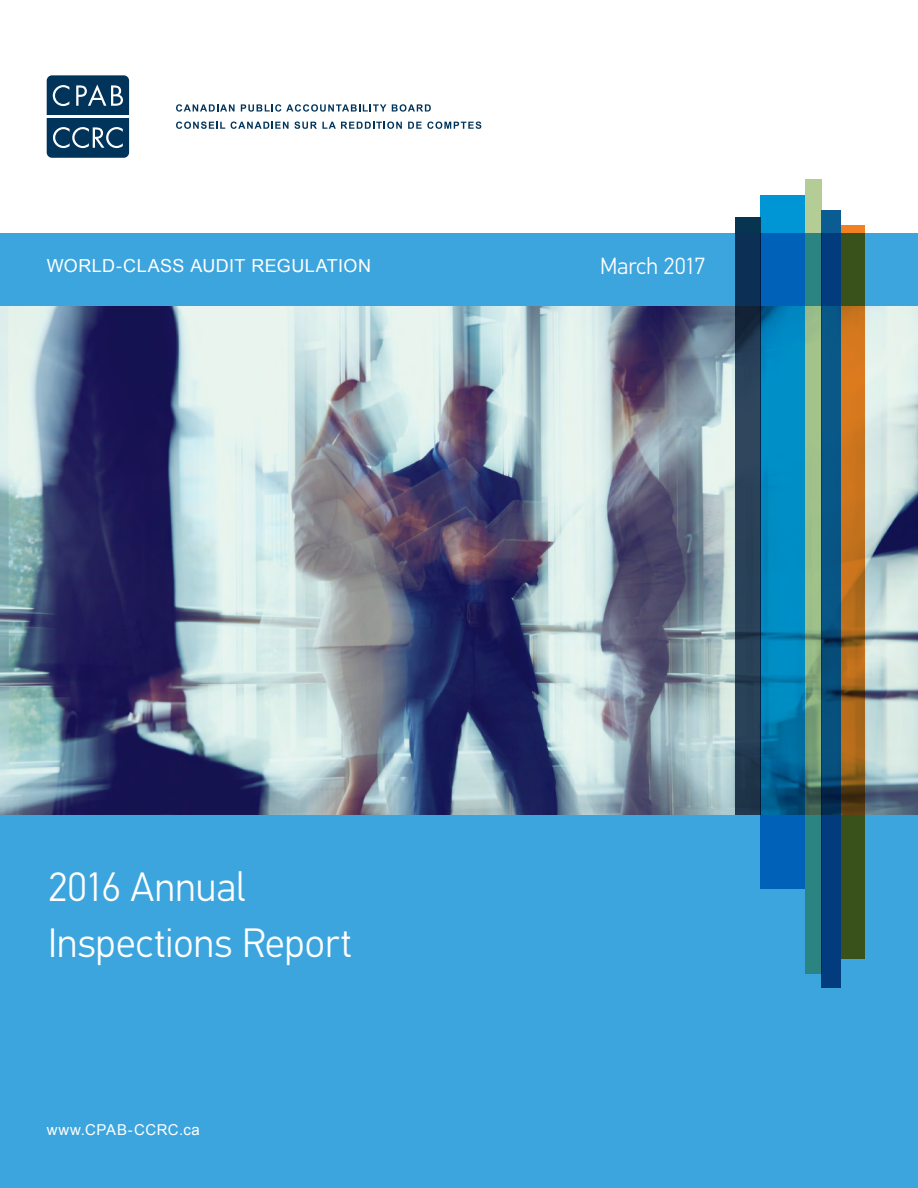
<style>
.page{position:relative;width:918px;height:1188px;background:#fff}
.page>*{position:absolute;margin:0;border:0;box-sizing:border-box;transform-origin:0 0}
.t1{font:300 41.1px/55.3px "PF Din Text Pro";color:#fff}
.t2{font:300 23.4px "PF Din Text Pro";color:#fff}
.t3{font:18px "Arial";letter-spacing:.025em;color:#fff}
.t4{font:15px "Arial";letter-spacing:.035em;color:#fff}
</style>
<div class="page">
<div style="left:0;top:233px;width:918px;height:955px;background:#3da5dd"></div>
<img style="left:0;top:307px;width:918px;height:507px">
<svg style="left:176px;top:104px;width:59px;height:8px"></svg>
<svg style="left:241px;top:104px;width:145px;height:8px"></svg>
<svg style="left:392px;top:104px;width:39px;height:8px"></svg>
<svg style="left:176px;top:122px;width:49px;height:7px"></svg>
<svg style="left:231px;top:122px;width:171px;height:7px"></svg>
<svg style="left:408px;top:122px;width:73px;height:7px"></svg>
<svg style="left:47px;top:75px;width:82px;height:83px;background:#245172"></svg>
<hr style="left:47px;top:116px;width:82px;height:2px;background:#fff">
<svg style="left:735px;top:233px;width:26px;height:581px;background:#223b54"></svg>
<svg style="left:761px;top:233px;width:44px;height:655px;background:#007bb9"></svg>
<svg style="left:805px;top:233px;width:17px;height:741px;background:#699d7d"></svg>
<svg style="left:822px;top:233px;width:19px;height:754px;background:#05497d"></svg>
<svg style="left:841px;top:233px;width:23px;height:726px;background:#91631b"></svg>
<div style="left:761px;top:195px;width:44px;height:38px;background:#0096d6"></div>
<div style="left:805px;top:180px;width:17px;height:53px;background:#b4cc95"></div>
<div style="left:841px;top:225px;width:23px;height:8px;background:#f28021"></div>
<div style="left:822px;top:210px;width:19px;height:23px;background:#0a5c92"></div>
<div style="left:735px;top:217px;width:26px;height:16px;background:#063451"></div>
<p class="t3" style="left:47px;top:254px;width:326px">WORLD-CLASS AUDIT REGULATION</p>
<p class="t2" style="left:600px;top:252px;width:107px">March 2017</p>
<p class="t1" style="left:48px;top:860px;width:305px">2016 Annual<br>Inspections Report</p>
<p class="t4" style="left:47px;top:1120px;width:155px">www.CPAB-CCRC.ca</p>
</div>
